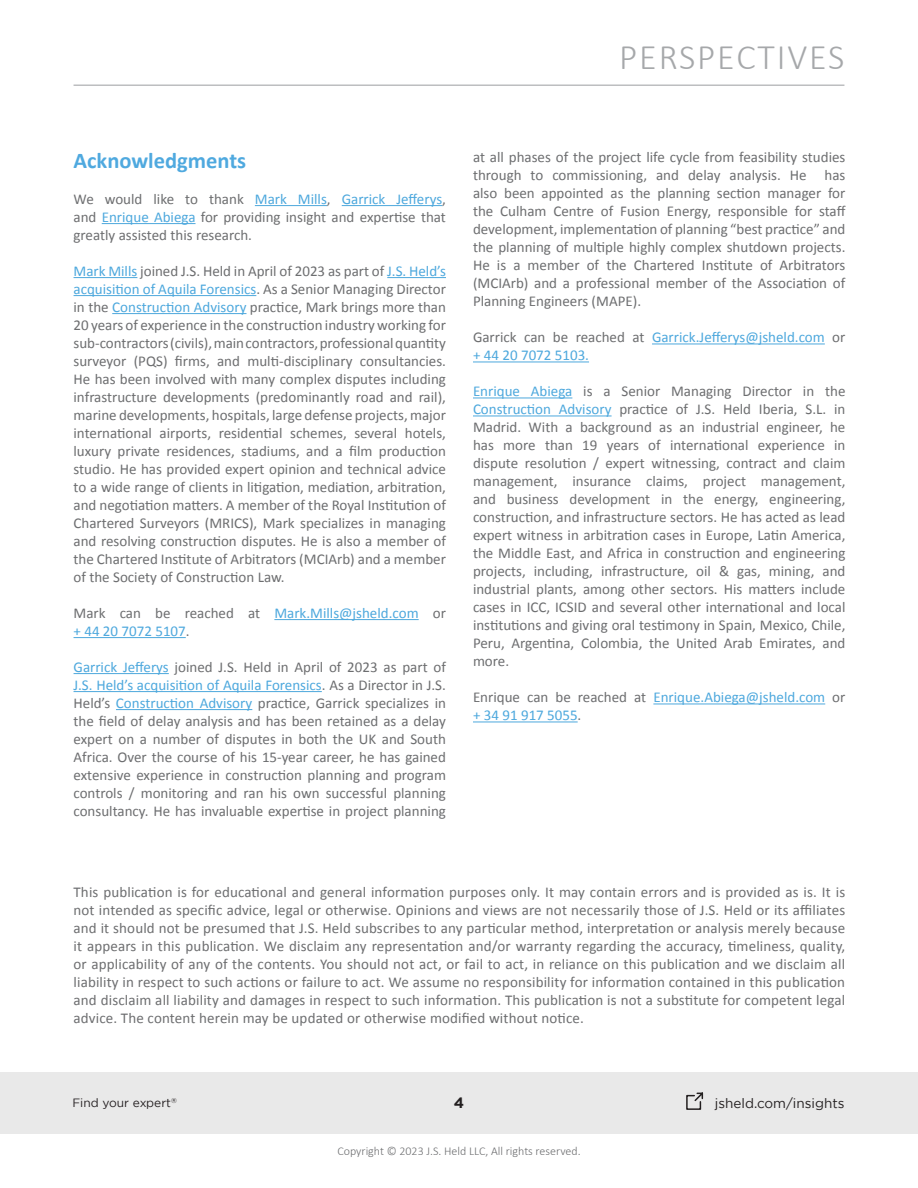
<style>
.page{position:relative;width:918px;height:1188px;background:#fff}
.page>*{position:absolute;margin:0;border:0;box-sizing:border-box;transform-origin:0 0}
.t1{font:300 36px "Calibri";letter-spacing:.05em;color:#a6a8aa}
.Subtitles{font:700 22.5px "Calibri";color:#4fa9df}
.Text_Styles{font:15px/18px "Calibri";color:#6d6e70;text-align:justify}
.Text_Styles-2{font:15px/18px "Calibri";color:#4da8dd}
.t2{font:700 15px "Gotham";color:#231f20}
.t3{font:13.5px "Gotham";color:#231f20}
.t4{font:300 12px "Calibri";color:#6d6e70}
.t5{font:12px "Gotham";color:#241f21}
.t6{font:7.05px "Gotham";color:#241f21}
.s1{color:#4da8dd}
.s2{color:#6d6e70}
</style>
<div class="page">
<div style="left:0;top:1072px;width:918px;height:62px;background:#e9e9e9"></div>
<hr style="left:74px;top:85px;width:770px;height:1px;background:#a6a8ab">
<svg style="left:686px;top:1092px;width:18px;height:18px"></svg>
<hr style="left:255px;top:205px;width:72px;height:1px;background:#4da8dd">
<hr style="left:342px;top:205px;width:100px;height:1px;background:#4da8dd">
<hr style="left:102px;top:223px;width:94px;height:1px;background:#4da8dd">
<hr style="left:74px;top:277px;width:63px;height:1px;background:#4da8dd">
<hr style="left:387px;top:277px;width:59px;height:1px;background:#4da8dd">
<hr style="left:74px;top:295px;width:182px;height:1px;background:#4da8dd">
<hr style="left:112px;top:313px;width:134px;height:1px;background:#4da8dd">
<hr style="left:274px;top:619px;width:145px;height:1px;background:#4da8dd">
<hr style="left:74px;top:637px;width:112px;height:1px;background:#4da8dd">
<hr style="left:74px;top:673px;width:95px;height:1px;background:#4da8dd">
<hr style="left:74px;top:691px;width:248px;height:1px;background:#4da8dd">
<hr style="left:116px;top:709px;width:136px;height:1px;background:#4da8dd">
<hr style="left:652px;top:343px;width:173px;height:1px;background:#4da8dd">
<hr style="left:473px;top:361px;width:116px;height:1px;background:#4da8dd">
<hr style="left:473px;top:397px;width:99px;height:1px;background:#4da8dd">
<hr style="left:473px;top:415px;width:139px;height:1px;background:#4da8dd">
<hr style="left:653px;top:703px;width:172px;height:1px;background:#4da8dd">
<hr style="left:473px;top:721px;width:105px;height:1px;background:#4da8dd">
<h1 class="t1" style="left:619px;top:35px;width:227px">PERSPECTIVES</h1>
<p class="Subtitles" style="left:74px;top:146px;width:174px">Acknowledgments</p>
<p class="Text_Styles" style="left:74px;top:189px;width:374px">We would like to thank <span class="s1">Mark Mills</span>, <span class="s1">Garrick Jefferys</span>, and <span class="s1">Enrique Abiega</span> for providing insight and expertise that greatly assisted this research.</p>
<p class="Text_Styles" style="left:74px;top:261px;width:374px"><span class="s1">Mark Mills</span> joined J.S. Held in April of 2023 as part of <span class="s1">J.S. Held’s acquisition of Aquila Forensics</span>. As a Senior Managing Director in the <span class="s1">Construction Advisory</span> practice, Mark brings more than 20 years of experience in the construction industry working for sub-contractors (civils), main contractors, professional quantity surveyor (PQS) firms, and multi-disciplinary consultancies.<br>He has been involved with many complex disputes including infrastructure developments (predominantly road and rail), marine developments, hospitals, large defense projects, major international airports, residential schemes, several hotels, luxury private residences, stadiums, and a film production studio. He has provided expert opinion and technical advice to a wide range of clients in litigation, mediation, arbitration, and negotiation matters. A member of the Royal Institution of Chartered Surveyors (MRICS), Mark specializes in managing and resolving construction disputes. He is also a member of the Chartered Institute of Arbitrators (MCIArb) and a member of the Society of Construction Law.</p>
<p class="Text_Styles-2" style="left:74px;top:603px;width:374px"><span class="s2">Mark can be reached at</span> Mark.Mills@jsheld.com <span class="s2">or </span>+ 44 20 7072 5107<span class="s2">.</span></p>
<p class="Text_Styles" style="left:74px;top:657px;width:374px"><span class="s1">Garrick Jefferys</span> joined J.S. Held in April of 2023 as part of <span class="s1">J.S. Held’s acquisition of Aquila Forensics</span>. As a Director in J.S.<br>Held’s <span class="s1">Construction Advisory</span> practice, Garrick specializes in the field of delay analysis and has been retained as a delay expert on a number of disputes in both the UK and South Africa. Over the course of his 15-year career, he has gained extensive experience in construction planning and program controls / monitoring and ran his own successful planning consultancy. He has invaluable expertise in project planning</p>
<p class="Text_Styles" style="left:473px;top:148px;width:374px">at all phases of the project life cycle from feasibility studies through to commissioning, and delay analysis. He has also been appointed as the planning section manager for the Culham Centre of Fusion Energy, responsible for staff development, implementation of planning “best practice” and the planning of multiple highly complex shutdown projects.<br>He is a member of the Chartered Institute of Arbitrators (MCIArb) and a professional member of the Association of Planning Engineers (MAPE).</p>
<p class="Text_Styles-2" style="left:473px;top:328px;width:374px"><span class="s2">Garrick can be reached at</span> Garrick.Jefferys@jsheld.com <span class="s2">or </span>+ 44 20 7072 5103.</p>
<p class="Text_Styles" style="left:473px;top:382px;width:374px"><span class="s1">Enrique Abiega</span> is a Senior Managing Director in the <span class="s1">Construction Advisory</span> practice of J.S. Held Iberia, S.L. in Madrid. With a background as an industrial engineer, he has more than 19 years of international experience in dispute resolution / expert witnessing, contract and claim management, insurance claims, project management, and business development in the energy, engineering, construction, and infrastructure sectors. He has acted as lead expert witness in arbitration cases in Europe, Latin America, the Middle East, and Africa in construction and engineering projects, including, infrastructure, oil &amp; gas, mining, and industrial plants, among other sectors. His matters include cases in ICC, ICSID and several other international and local institutions and giving oral testimony in Spain, Mexico, Chile, Peru, Argentina, Colombia, the United Arab Emirates, and more.</p>
<p class="Text_Styles-2" style="left:473px;top:688px;width:374px"><span class="s2">Enrique can be reached at</span> Enrique.Abiega@jsheld.com <span class="s2">or </span>+ 34 91 917 5055<span class="s2">.</span></p>
<p class="Text_Styles" style="left:74px;top:882px;width:773px">This publication is for educational and general information purposes only. It may contain errors and is provided as is. It is not intended as specific advice, legal or otherwise. Opinions and views are not necessarily those of J.S. Held or its affiliates and it should not be presumed that J.S. Held subscribes to any particular method, interpretation or analysis merely because it appears in this publication. We disclaim any representation and/or warranty regarding the accuracy, timeliness, quality, or applicability of any of the contents. You should not act, or fail to act, in reliance on this publication and we disclaim all liability in respect to such actions or failure to act. We assume no responsibility for information contained in this publication and disclaim all liability and damages in respect to such information. This publication is not a substitute for competent legal advice. The content herein may be updated or otherwise modified without notice.</p>
<p class="t5" style="left:72px;top:1096px;width:100px">Find your expert</p>
<p class="t2" style="left:454px;top:1093px;width:12px">4</p>
<p class="t3" style="left:715px;top:1095px;width:131px">jsheld.com/insights</p>
<p class="t6" style="left:171px;top:1096px;width:7px">®</p>
<p class="t4" style="left:337px;top:1144px;width:245px">Copyright © 2023 J.S. Held LLC, All rights reserved.</p>
</div>
